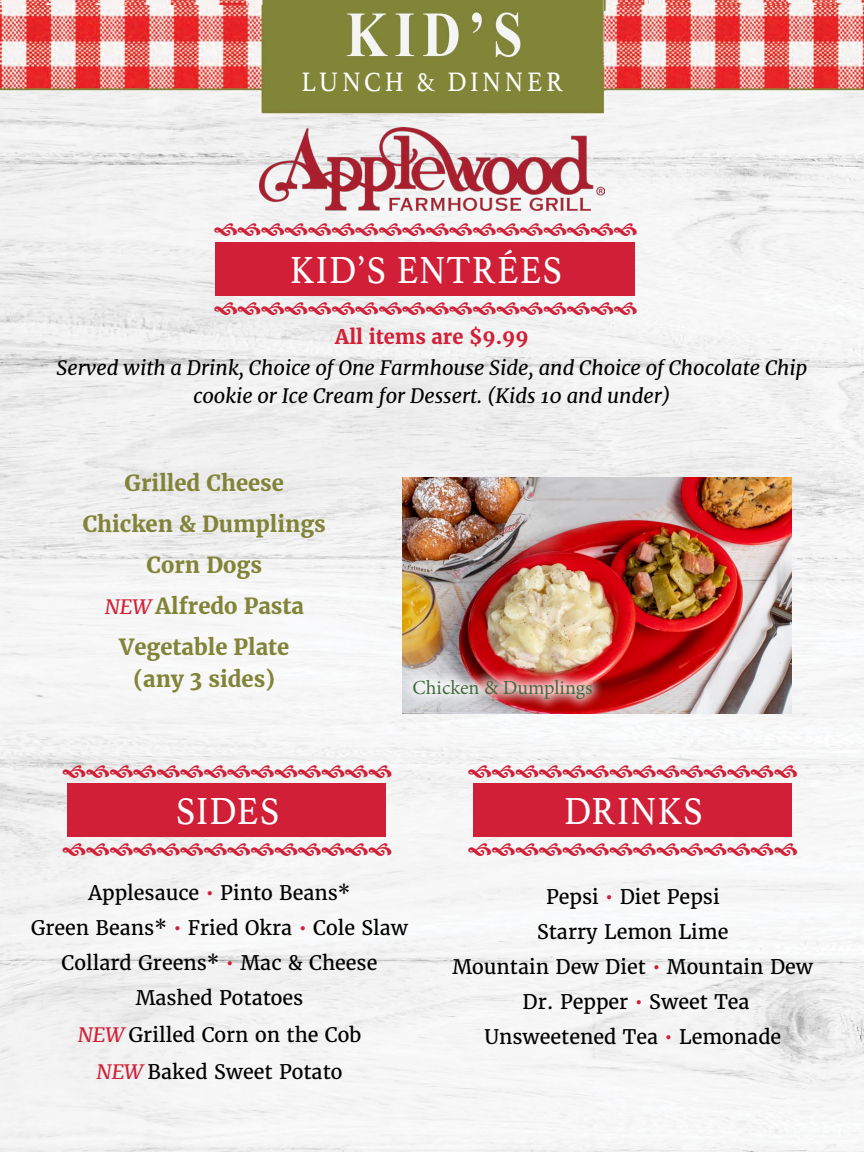
<style>
.page{position:relative;width:864px;height:1152px;background:#fff}
.page>*{position:absolute;margin:0;border:0;box-sizing:border-box;transform-origin:0 0}
.t1{font:39.6px "Athelas";letter-spacing:.03em;color:#fff;scale:.91 1}
.t2{font:28px "Athelas";letter-spacing:.14em;color:#fff;scale:.91 1}
.t3{font:700 22px/41px "Merriweather";color:#818438;text-align:center}
.t4{font:20px/35px "Merriweather";color:#000;text-align:center}
.t5{font:italic 20px/28px "Merriweather";color:#000;text-align:center}
.t6{font:20px "Minion Pro";color:#416b3f}
.t7{font:700 20px "Merriweather";color:#d12037}
.s1{font-weight:400;font-style:italic;font-size:20px;color:#d12037}
.s2{color:#d12037}
.s3{font-style:italic;color:#d12037}
</style>
<div class="page">
<img style="left:0;top:0;width:864px;height:1152px">
<div style="left:215px;top:242px;width:419px;height:54px;background:#d11f37"></div>
<div style="left:67px;top:784px;width:319px;height:53px;background:#d11f37"></div>
<div style="left:473px;top:784px;width:319px;height:53px;background:#d11f37"></div>
<img style="left:260px;top:127px;width:344px;height:84px">
<img style="left:403px;top:478px;width:389px;height:236px">
<div style="left:401px;top:667px;width:204px;height:45px;background:#fff;opacity:.75"></div>
<div style="left:214px;top:302px;width:423px;height:13px;background:#f2f2f2"></div>
<div style="left:63px;top:843px;width:328px;height:13px;background:#f3f3f3"></div>
<svg style="left:63px;top:765px;width:328px;height:13px"></svg>
<svg style="left:469px;top:843px;width:328px;height:13px"></svg>
<div style="left:469px;top:765px;width:328px;height:13px;background:#f5f5f5"></div>
<div style="left:214px;top:223px;width:423px;height:13px;background:#f5f5f5"></div>
<h2 class="t2" style="left:301px;top:59px;width:288px">LUNCH &amp; DINNER</h2>
<h1 class="t1" style="left:290px;top:239px;width:301px">KID’S ENTRÉES</h1>
<p class="t7" style="left:335px;top:324px;width:195px">All items are $9.99</p>
<p class="t5" style="left:57px;top:353px;width:752px">Served with a Drink, Choice of One Farmhouse Side, and Choice of Chocolate Chip cookie or Ice Cream for Dessert. (Kids 10 and under)</p>
<p class="t3" style="left:83px;top:463px;width:245px">Grilled Cheese<br>Chicken &amp; Dumplings<br>Corn Dogs<br><span class="s1">NEW</span> Alfredo Pasta<br>Vegetable Plate</p>
<p class="t3" style="left:134px;top:659px;width:143px">(any 3 sides)</p>
<p class="t6" style="left:413px;top:674px;width:181px">Chicken &amp; Dumplings</p>
<h1 class="t1" style="left:176px;top:780px;width:116px">SIDES</h1>
<h1 class="t1" style="left:564px;top:780px;width:154px">DRINKS</h1>
<p class="t4" style="left:31px;top:875px;width:379px">Applesauce <span class="s2">•</span> Pinto Beans*<br>Green Beans* <span class="s2">•</span> Fried Okra <span class="s2">•</span> Cole Slaw<br>Collard Greens* <span class="s2">•</span> Mac &amp; Cheese<br>Mashed Potatoes</p>
<p class="t4" style="left:78px;top:1016px;width:285px;line-height:37px"><span class="s3">NEW</span> Grilled Corn on the Cob<br><span class="s3">NEW</span> Baked Sweet Potato</p>
<p class="t4" style="left:452px;top:879px;width:362px">Pepsi <span class="s2">•</span> Diet Pepsi<br>Starry Lemon Lime<br>Mountain Dew Diet <span class="s2">•</span> Mountain Dew<br>Dr. Pepper <span class="s2">•</span> Sweet Tea<br>Unsweetened Tea <span class="s2">•</span> Lemonade</p>
</div>
